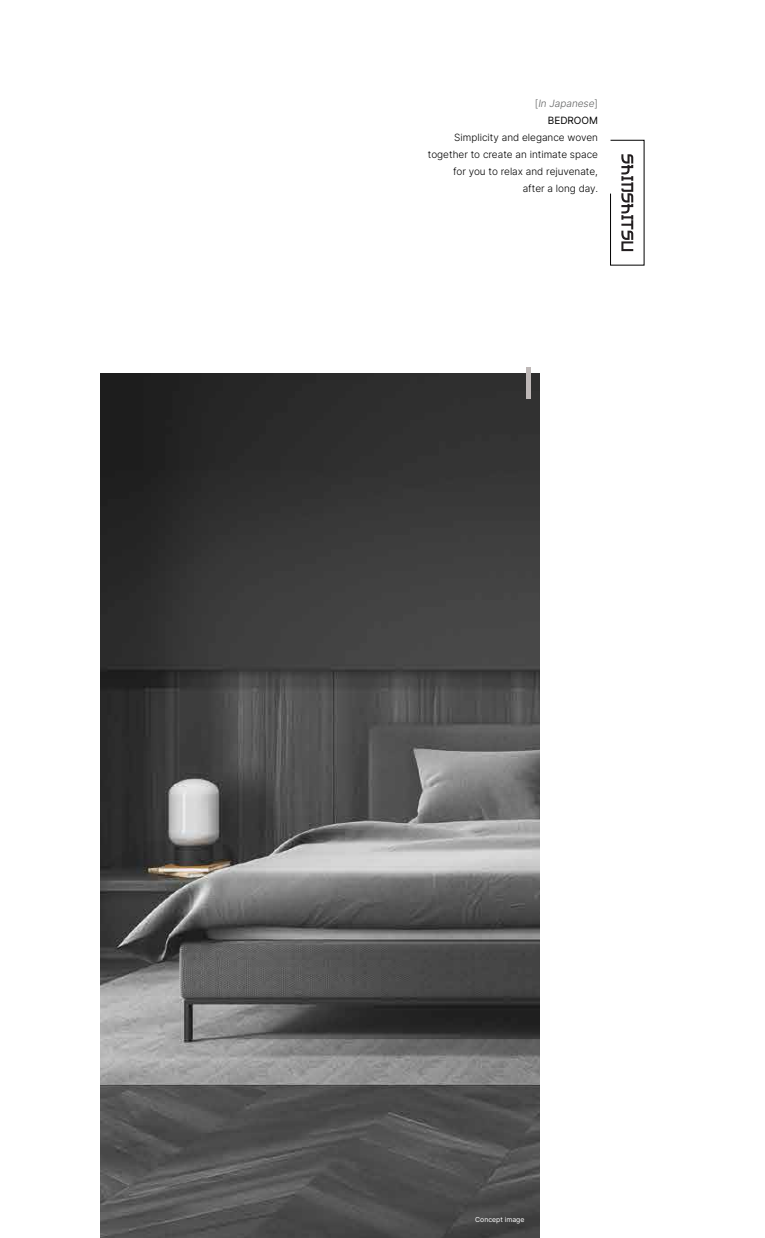
<style>
.page{position:relative;width:765px;height:1238px;background:#fff}
.page>*{position:absolute;margin:0;border:0;box-sizing:border-box;transform-origin:0 0}
.t1{font:300 10px/17px "Inter";color:#010101;text-align:right}
.t2{font:10px "Inter Light Italic BETA";color:#606161}
.t3{font:10px "Inter";color:#010101}
.t4{font:6.88px "Inter";color:#fff}
.s1{font-family:"Inter";font-weight:300}
</style>
<div class="page">
<svg style="left:610px;top:139px;width:35px;height:127px"></svg>
<img style="left:100px;top:373px;width:439px;height:865px">
<div style="left:526px;top:367px;width:5px;height:31px;background:#beb8b7"></div>
<p class="t2" style="left:535px;top:97px;width:65px"><span class="s1">[</span>In Japanese<span class="s1">]</span></p>
<p class="t3" style="left:548px;top:113px;width:52px">BEDROOM</p>
<p class="t1" style="left:428px;top:129px;width:172px">Simplicity and elegance woven together to create an intimate space for you to relax and rejuvenate,<br>after a long day.</p>
<p class="t4" style="left:475px;top:1214px;width:51px">Concept image</p>
</div>
